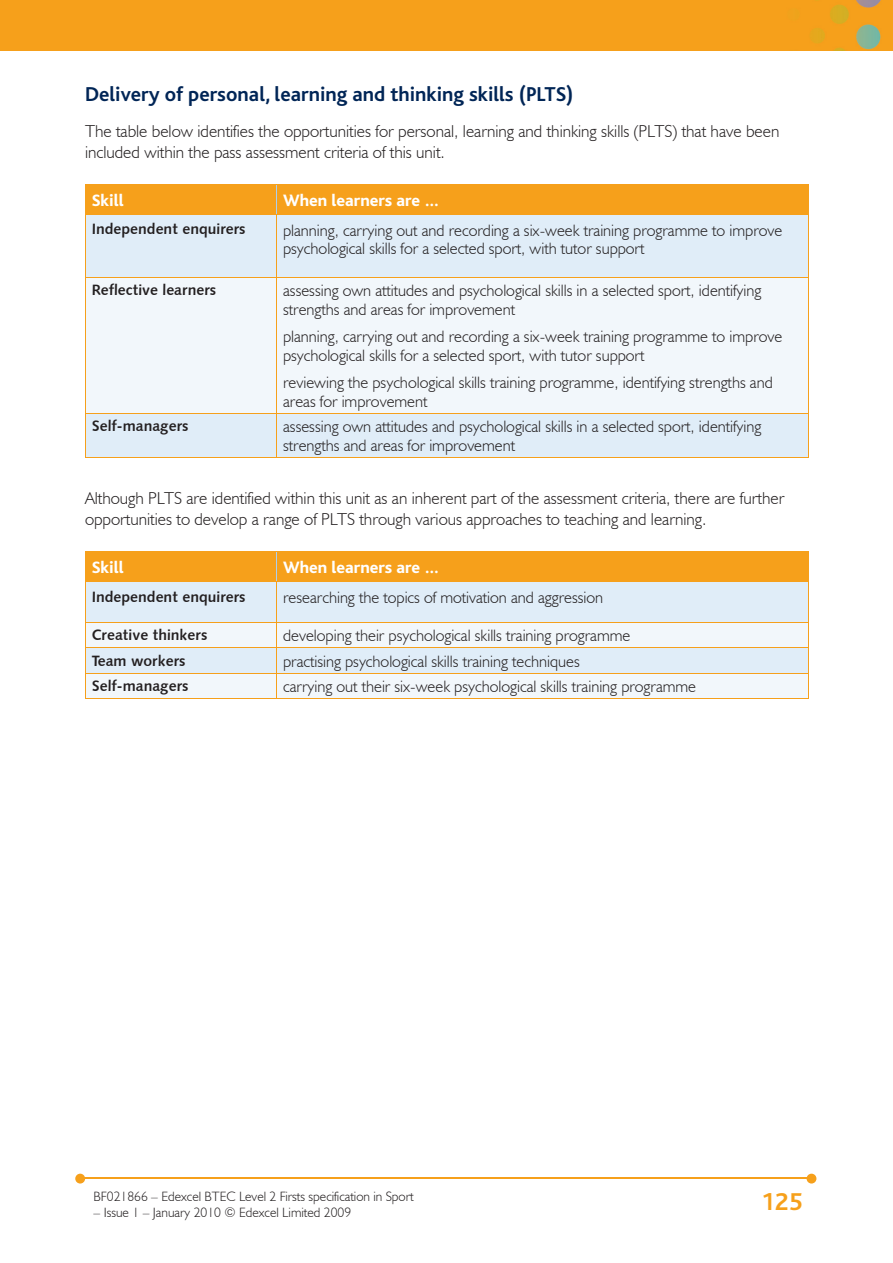
<style>
.page{position:relative;width:893px;height:1263px;background:#fff}
.page>*{position:absolute;margin:0;border:0;box-sizing:border-box;transform-origin:0 0}
.t1{font:700 25.5px "Bliss";color:#f6a01b}
.t2{font:700 21px "Bliss";color:#002556}
.t3{font:300 17.25px/21px "Humanist 521 BT";color:#231f20}
.t4{font:800 17.25px "Bliss";color:#fff}
.t5{font:300 16.5px/18.8px "Humanist 521 BT";color:#231f20}
.t6{font:15px "Humanist 531 BT Bold A";color:#231f20}
.t7{font:300 13.5px "Humanist 521 BT";color:#231f20}
</style>
<div class="page">
<div style="left:0;top:0;width:893px;height:51px;background:#f6a01b"></div>
<hr style="left:82px;top:1177px;width:728px;height:2px;background:#f6a01b">
<svg style="left:807px;top:1174px;width:9px;height:9px"></svg>
<svg style="left:75px;top:1174px;width:10px;height:9px"></svg>
<div style="left:86px;top:215px;width:722px;height:242px;background:#e0edf8"></div>
<div style="left:86px;top:278px;width:722px;height:135px;background:#f2f7fb"></div>
<div style="left:85px;top:185px;width:724px;height:29px;background:#f6a01b"></div>
<hr style="left:85px;top:184px;width:192px;height:1px;background:#f6a01b">
<hr style="left:277px;top:184px;width:532px;height:1px;background:#f6a01b">
<hr style="left:85px;top:215px;width:1px;height:62px;background:#f6a01b">
<hr style="left:85px;top:214px;width:192px;height:1px;background:#f6a01b">
<hr style="left:276px;top:215px;width:1px;height:62px;background:#f6a01b">
<hr style="left:808px;top:215px;width:1px;height:62px;background:#f6a01b">
<hr style="left:277px;top:214px;width:532px;height:1px;background:#f6a01b">
<hr style="left:85px;top:277px;width:1px;height:136px;background:#f6a01b">
<hr style="left:85px;top:277px;width:192px;height:1px;background:#f6a01b">
<hr style="left:276px;top:277px;width:1px;height:136px;background:#f6a01b">
<hr style="left:808px;top:277px;width:1px;height:136px;background:#f6a01b">
<hr style="left:277px;top:277px;width:532px;height:1px;background:#f6a01b">
<hr style="left:85px;top:457px;width:192px;height:1px;background:#f6a01b">
<hr style="left:85px;top:413px;width:1px;height:44px;background:#f6a01b">
<hr style="left:85px;top:413px;width:192px;height:1px;background:#f6a01b">
<hr style="left:277px;top:457px;width:532px;height:1px;background:#f6a01b">
<hr style="left:276px;top:413px;width:1px;height:44px;background:#f6a01b">
<hr style="left:808px;top:413px;width:1px;height:44px;background:#f6a01b">
<hr style="left:277px;top:413px;width:532px;height:1px;background:#f6a01b">
<div style="left:86px;top:582px;width:722px;height:40px;background:#e0edf8"></div>
<svg style="left:86px;top:623px;width:722px;height:75px;fill:#f2f7fb"></svg>
<div style="left:85px;top:552px;width:724px;height:29px;background:#f6a01b"></div>
<hr style="left:85px;top:551px;width:192px;height:1px;background:#f6a01b">
<hr style="left:277px;top:551px;width:532px;height:1px;background:#f6a01b">
<hr style="left:85px;top:582px;width:1px;height:40px;background:#f6a01b">
<hr style="left:85px;top:581px;width:192px;height:1px;background:#f6a01b">
<hr style="left:276px;top:582px;width:1px;height:40px;background:#f6a01b">
<hr style="left:808px;top:582px;width:1px;height:40px;background:#f6a01b">
<hr style="left:277px;top:581px;width:532px;height:1px;background:#f6a01b">
<hr style="left:85px;top:622px;width:192px;height:1px;background:#f6a01b">
<hr style="left:277px;top:622px;width:532px;height:1px;background:#f6a01b">
<hr style="left:85px;top:647px;width:192px;height:1px;background:#f6a01b">
<hr style="left:277px;top:647px;width:532px;height:1px;background:#f6a01b">
<hr style="left:85px;top:698px;width:192px;height:1px;background:#f6a01b">
<svg style="left:85px;top:623px;width:1px;height:75px"></svg>
<hr style="left:85px;top:673px;width:192px;height:1px;background:#f6a01b">
<hr style="left:277px;top:698px;width:532px;height:1px;background:#f6a01b">
<svg style="left:276px;top:623px;width:1px;height:75px"></svg>
<svg style="left:808px;top:623px;width:1px;height:75px"></svg>
<hr style="left:277px;top:673px;width:532px;height:1px;background:#f6a01b">
<p class="t2" style="left:85px;top:83px;width:490px">Delivery of personal, learning and thinking skills (PLTS)</p>
<p class="t3" style="left:85px;top:120px;width:696px">The table below identifies the opportunities for personal, learning and thinking skills (PLTS) that have been included within the pass assessment criteria of this unit.</p>
<p class="t4" style="left:92px;top:191px;width:33px">Skill</p>
<p class="t4" style="left:283px;top:191px;width:158px">When learners are …</p>
<p class="t6" style="left:92px;top:220px;width:155px">Independent enquirers</p>
<p class="t5" style="left:283px;top:220px;width:501px">planning, carrying out and recording a six-week training programme to improve psychological skills for a selected sport, with tutor support</p>
<p class="t6" style="left:92px;top:280px;width:126px">Reflective learners</p>
<p class="t5" style="left:283px;top:281px;width:480px">assessing own attitudes and psychological skills in a selected sport, identifying strengths and areas for improvement</p>
<p class="t5" style="left:283px;top:327px;width:501px">planning, carrying out and recording a six-week training programme to improve psychological skills for a selected sport, with tutor support</p>
<p class="t5" style="left:283px;top:373px;width:491px">reviewing the psychological skills training programme, identifying strengths and areas for improvement</p>
<p class="t6" style="left:92px;top:416px;width:98px">Self-managers</p>
<p class="t5" style="left:283px;top:417px;width:480px">assessing own attitudes and psychological skills in a selected sport, identifying strengths and areas for improvement</p>
<p class="t3" style="left:85px;top:488px;width:701px">Although PLTS are identified within this unit as an inherent part of the assessment criteria, there are further opportunities to develop a range of PLTS through various approaches to teaching and learning.</p>
<p class="t4" style="left:92px;top:559px;width:33px">Skill</p>
<p class="t4" style="left:283px;top:559px;width:158px">When learners are …</p>
<p class="t6" style="left:92px;top:587px;width:155px">Independent enquirers</p>
<p class="t5" style="left:283px;top:587px;width:322px">researching the topics of motivation and aggression</p>
<p class="t6" style="left:92px;top:626px;width:117px">Creative thinkers</p>
<p class="t5" style="left:283px;top:626px;width:349px">developing their psychological skills training programme</p>
<p class="t6" style="left:92px;top:651px;width:95px">Team workers</p>
<p class="t5" style="left:283px;top:651px;width:298px">practising psychological skills training techniques</p>
<p class="t6" style="left:92px;top:676px;width:98px">Self-managers</p>
<p class="t5" style="left:283px;top:677px;width:415px">carrying out their six-week psychological skills training programme</p>
<p class="t7" style="left:94px;top:1188px;width:322px">BF021866 – Edexcel BTEC Level 2 Firsts specification in Sport</p>
<p class="t7" style="left:94px;top:1204px;width:259px">– Issue 1 – January 2010 © Edexcel Limited 2009</p>
<h1 class="t1" style="left:761px;top:1188px;width:43px">125</h1>
</div>
